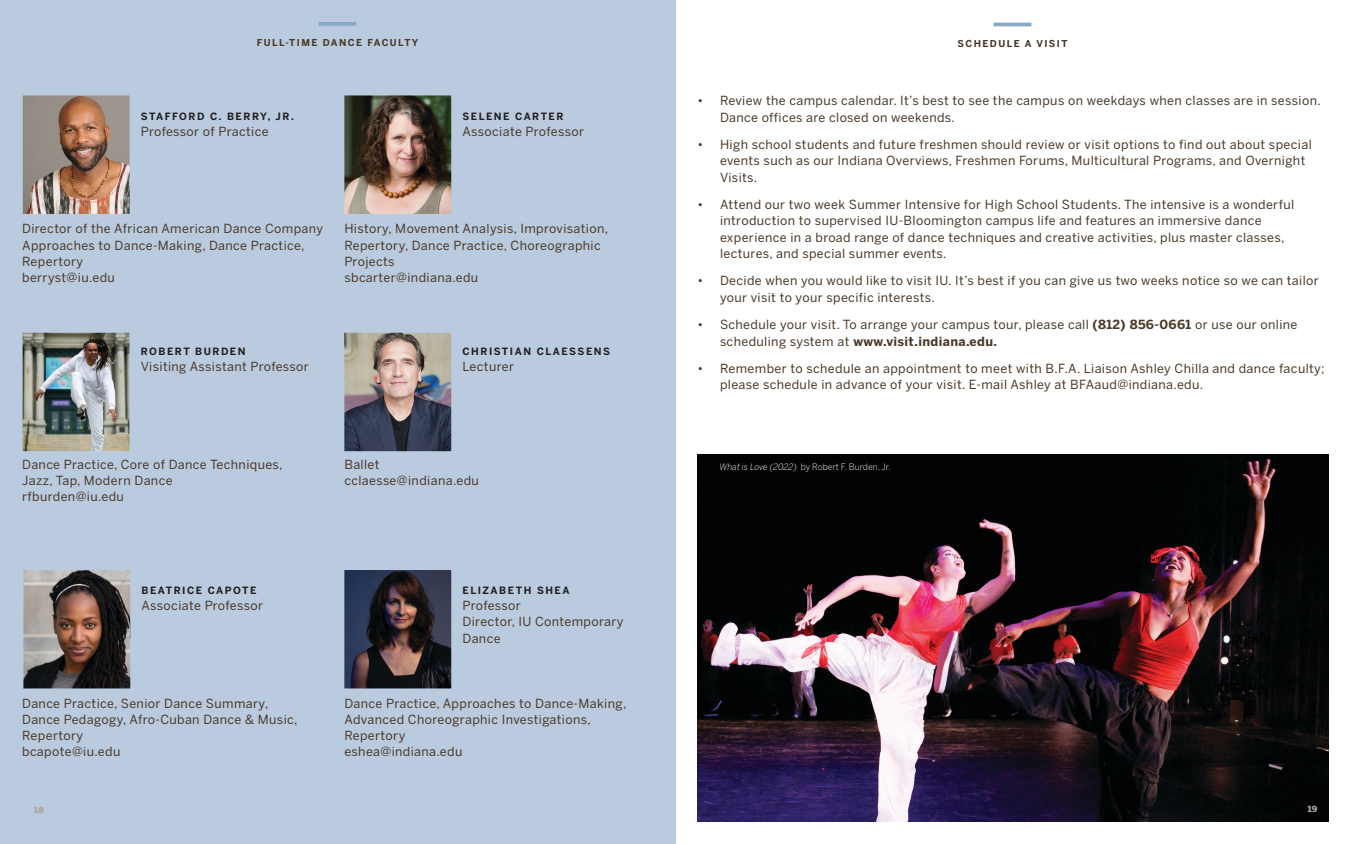
<style>
.page{position:relative;width:1350px;height:844px;background:#fff}
.page>*{position:absolute;margin:0;border:0;box-sizing:border-box;transform-origin:0 0}
.t1{font:12.5px/16.2px "Benton Sans";letter-spacing:.03em;color:#4a3828}
.t2{font:700 10px "Benton Sans";letter-spacing:.15em;color:#231f20}
.t3{font:700 9.5px "Benton Sans";letter-spacing:.15em;color:#4a3828}
.t4{font:300 8.75px "Benton Sans";color:#fff}
.t5{font:900 8.5px "Benton Sans";color:#b0a39a}
.s1{font-weight:700}
.s2{font-style:italic}
</style>
<div class="page">
<img style="left:698px;top:454px;width:630px;height:367px">
<div style="left:0;top:0;width:675px;height:843px;background:#bacbdf"></div>
<img style="left:23px;top:95px;width:107px;height:119px">
<img style="left:23px;top:332px;width:107px;height:119px">
<img style="left:23px;top:570px;width:107px;height:118px">
<img style="left:344px;top:95px;width:107px;height:119px">
<img style="left:344px;top:332px;width:107px;height:119px">
<img style="left:344px;top:570px;width:107px;height:118px">
<hr style="left:319px;top:22px;width:37px;height:4px;background:#87a9c6">
<hr style="left:994px;top:23px;width:37px;height:3px;background:#87a9c6">
<p class="t3" style="left:257px;top:37px;width:163px">FULL-TIME DANCE FACULTY</p>
<p class="t3" style="left:958px;top:38px;width:112px">SCHEDULE A VISIT</p>
<p class="t2" style="left:141px;top:110px;width:154px">STAFFORD C. BERRY, JR.</p>
<p class="t1" style="left:141px;top:123px;width:129px">Professor of Practice</p>
<p class="t2" style="left:463px;top:110px;width:103px">SELENE CARTER</p>
<p class="t1" style="left:463px;top:123px;width:123px">Associate Professor</p>
<p class="t1" style="left:22px;top:221px;width:302px">Director of the African American Dance Company</p>
<p class="t1" style="left:22px;top:237px;width:284px">Approaches to Dance-Making, Dance Practice,<br>Repertory</p>
<p class="t1" style="left:22px;top:269px;width:94px">berryst@iu.edu</p>
<p class="t1" style="left:344px;top:221px;width:265px">History, Movement Analysis, Improvisation,<br>Repertory, Dance Practice, Choreographic<br>Projects</p>
<p class="t1" style="left:344px;top:269px;width:135px">sbcarter@indiana.edu</p>
<p class="t2" style="left:141px;top:345px;width:106px">ROBERT BURDEN</p>
<p class="t1" style="left:141px;top:358px;width:170px">Visiting Assistant Professor</p>
<p class="t2" style="left:463px;top:345px;width:149px">CHRISTIAN CLAESSENS</p>
<p class="t1" style="left:463px;top:358px;width:53px">Lecturer</p>
<p class="t1" style="left:22px;top:456px;width:262px">Dance Practice, Core of Dance Techniques,<br>Jazz, Tap, Modern Dance</p>
<p class="t1" style="left:22px;top:488px;width:103px">rfburden@iu.edu</p>
<p class="t2" style="left:142px;top:583px;width:117px">BEATRICE CAPOTE</p>
<p class="t1" style="left:142px;top:597px;width:123px">Associate Professor</p>
<p class="t1" style="left:22px;top:694px;width:248px">Dance Practice, Senior Dance Summary,</p>
<p class="t1" style="left:22px;top:711px;width:277px">Dance Pedagogy, Afro-Cuban Dance &amp; Music,<br>Repertory</p>
<p class="t1" style="left:22px;top:743px;width:100px">bcapote@iu.edu</p>
<p class="t1" style="left:344px;top:456px;width:37px">Ballet</p>
<p class="t1" style="left:344px;top:472px;width:136px">cclaesse@indiana.edu</p>
<p class="t2" style="left:463px;top:583px;width:109px">ELIZABETH SHEA</p>
<p class="t1" style="left:463px;top:597px;width:60px">Professor</p>
<p class="t1" style="left:463px;top:613px;width:163px">Director, IU Contemporary<br>Dance</p>
<p class="t1" style="left:344px;top:694px;width:284px">Dance Practice, Approaches to Dance-Making,<br>Advanced Choreographic Investigations,<br>Repertory</p>
<p class="t1" style="left:344px;top:743px;width:120px">eshea@indiana.edu</p>
<p class="t1" style="left:720px;top:93px;width:602px;text-indent:-22px">• Review the campus calendar. It’s best to see the campus on weekdays when classes are in session.<br>Dance offices are closed on weekends.</p>
<p class="t1" style="left:720px;top:136px;width:593px;text-indent:-22px">• High school students and future freshmen should review or visit options to find out about special events such as our Indiana Overviews, Freshmen Forums, Multicultural Programs, and Overnight<br>Visits.</p>
<p class="t1" style="left:720px;top:196px;width:576px;text-indent:-22px">• Attend our two week Summer Intensive for High School Students. The intensive is a wonderful introduction to supervised IU-Bloomington campus life and features an immersive dance experience in a broad range of dance techniques and creative activities, plus master classes, lectures, and special summer events.</p>
<p class="t1" style="left:720px;top:273px;width:600px;text-indent:-22px">• Decide when you would like to visit IU. It’s best if you can give us two weeks notice so we can tailor your visit to your specific interests.</p>
<p class="t1" style="left:720px;top:316px;width:579px;text-indent:-22px">• Schedule your visit. To arrange your campus tour, please call <span class="s1">(812) 856-0661</span> or use our online scheduling system at <span class="s1">www.visit.indiana.edu.</span></p>
<p class="t1" style="left:720px;top:360px;width:606px;text-indent:-22px">• Remember to schedule an appointment to meet with B.F.A. Liaison Ashley Chilla and dance faculty; please schedule in advance of your visit. E-mail Ashley at BFAaud@indiana.edu.</p>
<p class="t4" style="left:719px;top:461px;width:173px"><span class="s2">What is Love (2022)</span> by Robert F. Burden, Jr.</p>
<p class="t5" style="left:34px;top:803px;width:11px">18</p>
<p class="t5" style="left:1308px;top:803px;width:11px">19</p>
</div>
